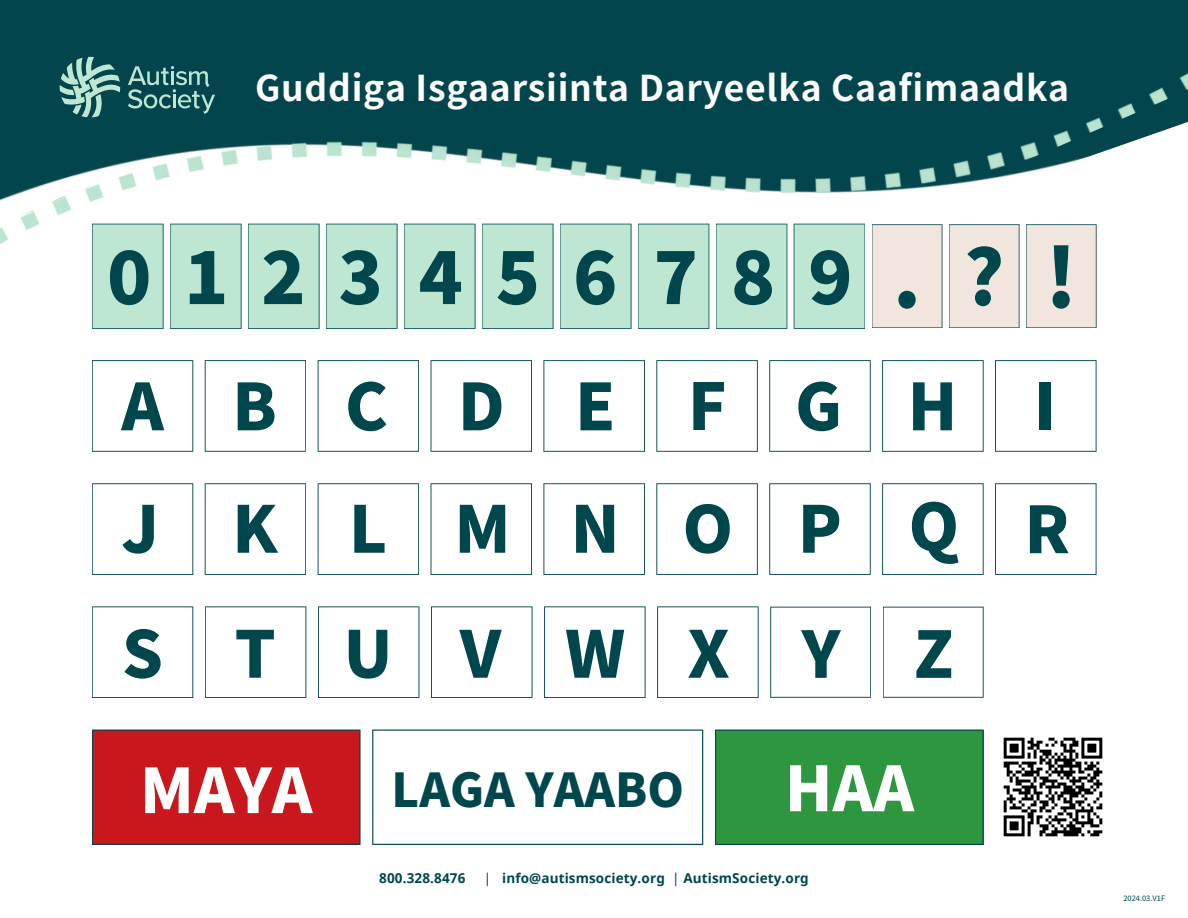
<style>
.page{position:relative;width:1188px;height:918px;background:#fff}
.page>*{position:absolute;margin:0;border:0;box-sizing:border-box;transform-origin:0 0}
.t1{font:900 72.9px "Noto Sans JP";color:#00464d}
.t2{font:900 64.35px/124.9px "Noto Sans JP";letter-spacing:1.025em;color:#00464d}
.t3{font:900 64.35px "Noto Sans JP";letter-spacing:1.045em;color:#00464d}
.t4{font:900 61.8px "Noto Sans JP";color:#fff}
.t5{font:900 61.5px "Noto Sans JP";color:#fff}
.t6{font:900 46.5px "Noto Sans JP";color:#00464d}
.t7{font:700 35.55px "Noto Sans JP";letter-spacing:.02em;color:#fcfcfb}
.t8{font:700 13.5px "Noto Sans";letter-spacing:.01em;color:#00464d}
.t9{font:7.5px "Noto Sans JP";color:#00464d}
.s1{font-size:81.3px}
.s2{font-size:75.45px}
.s3{font-size:64.05px}
.s4{font-weight:400}
</style>
<div class="page">
<img style="left:0;top:0;width:1188px;height:575px">
<svg style="left:92px;top:360px;width:101px;height:92px"></svg>
<svg style="left:205px;top:360px;width:101px;height:92px"></svg>
<svg style="left:318px;top:360px;width:101px;height:92px"></svg>
<svg style="left:431px;top:360px;width:101px;height:92px"></svg>
<svg style="left:543px;top:360px;width:102px;height:92px"></svg>
<svg style="left:656px;top:360px;width:102px;height:92px"></svg>
<svg style="left:769px;top:360px;width:102px;height:92px"></svg>
<svg style="left:995px;top:360px;width:102px;height:92px"></svg>
<svg style="left:882px;top:360px;width:102px;height:92px"></svg>
<div style="left:92px;top:224px;width:72px;height:105px;background:#bde6d3"></div>
<div style="left:170px;top:224px;width:71px;height:105px;background:#bde6d3"></div>
<div style="left:248px;top:224px;width:71px;height:105px;background:#bde6d3"></div>
<div style="left:326px;top:224px;width:71px;height:105px;background:#bde6d3"></div>
<div style="left:404px;top:224px;width:71px;height:105px;background:#bde6d3"></div>
<div style="left:482px;top:224px;width:71px;height:105px;background:#bde6d3"></div>
<div style="left:560px;top:224px;width:71px;height:105px;background:#bde6d3"></div>
<div style="left:638px;top:224px;width:71px;height:105px;background:#bde6d3"></div>
<div style="left:716px;top:224px;width:71px;height:105px;background:#bde6d3"></div>
<div style="left:794px;top:224px;width:71px;height:105px;background:#bde6d3"></div>
<div style="left:872px;top:224px;width:70px;height:104px;background:#f2e5dd"></div>
<div style="left:949px;top:224px;width:70px;height:104px;background:#f2e5dd"></div>
<div style="left:1026px;top:224px;width:71px;height:104px;background:#f2e5dd"></div>
<svg style="left:92px;top:483px;width:101px;height:92px"></svg>
<svg style="left:205px;top:483px;width:101px;height:92px"></svg>
<svg style="left:318px;top:483px;width:101px;height:92px"></svg>
<svg style="left:431px;top:483px;width:101px;height:92px"></svg>
<svg style="left:543px;top:483px;width:102px;height:92px"></svg>
<svg style="left:656px;top:483px;width:102px;height:92px"></svg>
<svg style="left:882px;top:483px;width:102px;height:92px"></svg>
<svg style="left:995px;top:483px;width:102px;height:92px"></svg>
<svg style="left:769px;top:483px;width:102px;height:92px"></svg>
<svg style="left:205px;top:606px;width:101px;height:92px"></svg>
<svg style="left:318px;top:606px;width:101px;height:92px"></svg>
<svg style="left:431px;top:606px;width:102px;height:92px"></svg>
<svg style="left:544px;top:606px;width:102px;height:92px"></svg>
<svg style="left:770px;top:607px;width:101px;height:91px"></svg>
<svg style="left:883px;top:607px;width:101px;height:91px"></svg>
<svg style="left:657px;top:606px;width:102px;height:92px"></svg>
<svg style="left:92px;top:606px;width:101px;height:92px"></svg>
<div style="left:715px;top:730px;width:269px;height:115px;background:#2c973e"></div>
<div style="left:92px;top:730px;width:269px;height:115px;background:#ca171e"></div>
<svg style="left:372px;top:730px;width:331px;height:115px"></svg>
<img style="left:1003px;top:737px;width:100px;height:100px">
<h3 class="t7" style="left:255px;top:60px;width:816px">Guddiga Isgaarsiinta Daryeelka Caafimaadka</h3>
<h1 class="t1" style="left:107px;top:220px;width:972px">0123456789<span class="s1">.</span><span class="s2">?</span><span class="s1">!</span></h1>
<h2 class="t3" style="left:121px;top:356px;width:937px">ABCDEFGH I</h2>
<h2 class="t2" style="left:121px;top:462px;width:950px">J KLMNOPQR<br>STUVWX<span class="s3">YZ</span></h2>
<h3 class="t5" style="left:140px;top:742px;width:174px">MAYA</h3>
<h3 class="t6" style="left:392px;top:753px;width:294px">LAGA YAABO</h3>
<h3 class="t4" style="left:785px;top:740px;width:131px">HAA</h3>
<p class="t8" style="left:379px;top:868px;width:88px">800.328.8476</p>
<p class="t8" style="left:484px;top:868px;width:327px"><span class="s4">|</span> info@autismsociety.org <span class="s4">|</span> AutismSociety.org</p>
<p class="t9" style="left:1123px;top:892px;width:43px">2024.03.V1F</p>
</div>
